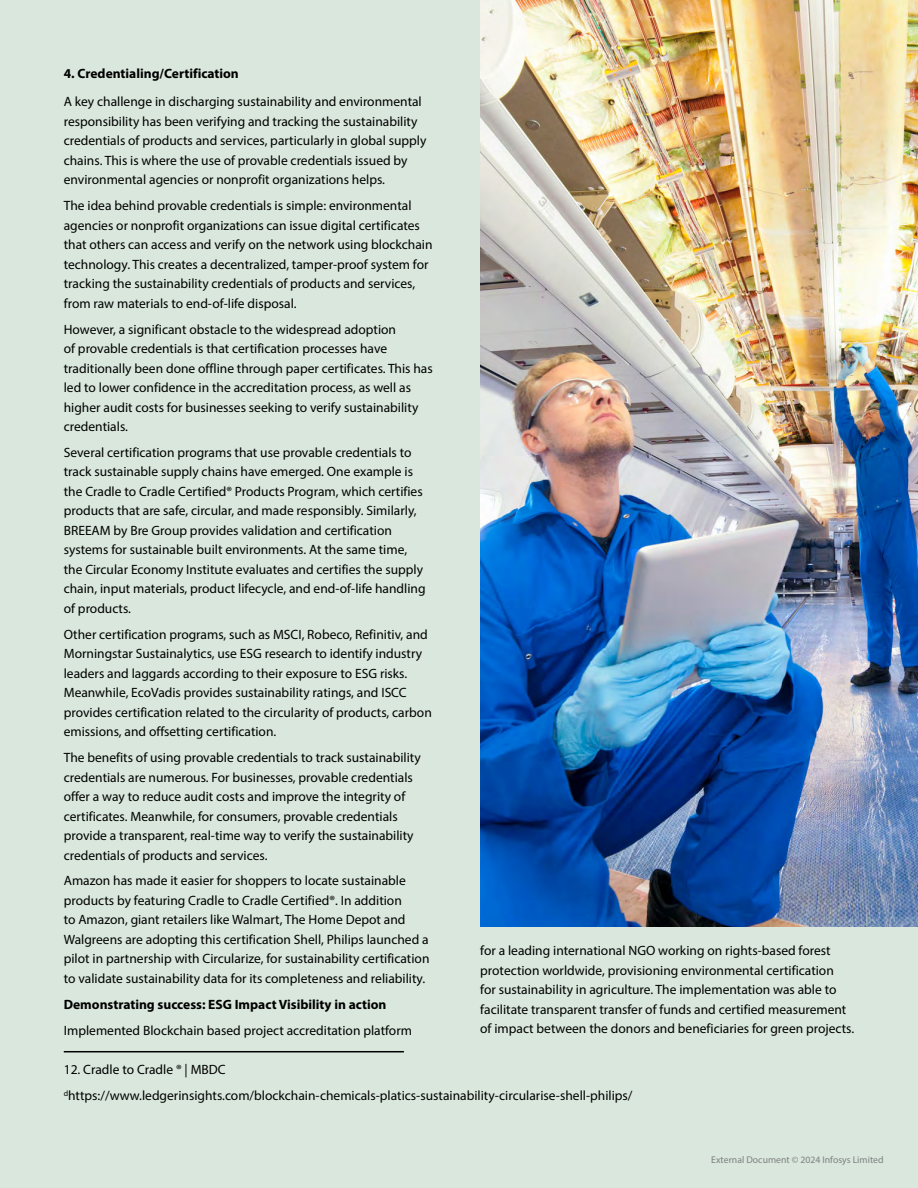
<style>
.page{position:relative;width:918px;height:1188px;background:#d9e7dc}
.page>*{position:absolute;margin:0;border:0;box-sizing:border-box;transform-origin:0 0}
.t1{font:13.5px/19.5px "Myriad Pro";color:#000}
.t2{font:700 13.5px "Myriad Pro";color:#000}
.t3{font:9.75px "Myriad Pro";color:#7f8080}
</style>
<div class="page">
<hr style="left:64px;top:1051px;width:340px;height:1px;background:#000">
<img style="left:480px;top:0;width:438px;height:926px">
<p class="t2" style="left:64px;top:65px;width:177px">4. Credentialing/Certification</p>
<p class="t1" style="left:64px;top:92px;width:364px">A key challenge in discharging sustainability and environmental responsibility has been verifying and tracking the sustainability credentials of products and services, particularly in global supply chains. This is where the use of provable credentials issued by environmental agencies or nonprofit organizations helps.</p>
<p class="t1" style="left:64px;top:196px;width:370px">The idea behind provable credentials is simple: environmental agencies or nonprofit organizations can issue digital certificates that others can access and verify on the network using blockchain technology. This creates a decentralized, tamper-proof system for tracking the sustainability credentials of products and services, from raw materials to end-of-life disposal.</p>
<p class="t1" style="left:64px;top:319px;width:371px">However, a significant obstacle to the widespread adoption<br>of provable credentials is that certification processes have traditionally been done offline through paper certificates. This has led to lower confidence in the accreditation process, as well as higher audit costs for businesses seeking to verify sustainability credentials.</p>
<p class="t1" style="left:64px;top:442px;width:363px">Several certification programs that use provable credentials to track sustainable supply chains have emerged. One example is the Cradle to Cradle Certified® Products Program, which certifies products that are safe, circular, and made responsibly. Similarly, BREEAM by Bre Group provides validation and certification systems for sustainable built environments. At the same time, the Circular Economy Institute evaluates and certifies the supply chain, input materials, product lifecycle, and end-of-life handling of products.</p>
<p class="t1" style="left:64px;top:624px;width:370px">Other certification programs, such as MSCI, Robeco, Refinitiv, and Morningstar Sustainalytics, use ESG research to identify industry leaders and laggards according to their exposure to ESG risks.<br>Meanwhile, EcoVadis provides sustainability ratings, and ISCC provides certification related to the circularity of products, carbon emissions, and offsetting certification.</p>
<p class="t1" style="left:64px;top:748px;width:359px">The benefits of using provable credentials to track sustainability credentials are numerous. For businesses, provable credentials offer a way to reduce audit costs and improve the integrity of certificates. Meanwhile, for consumers, provable credentials provide a transparent, real-time way to verify the sustainability credentials of products and services.</p>
<p class="t1" style="left:64px;top:871px;width:367px">Amazon has made it easier for shoppers to locate sustainable products by featuring Cradle to Cradle Certified®. In addition<br>to Amazon, giant retailers like Walmart, The Home Depot and Walgreens are adopting this certification Shell, Philips launched a pilot in partnership with Circularize, for sustainability certification to validate sustainability data for its completeness and reliability.</p>
<p class="t2" style="left:64px;top:995px;width:324px">Demonstrating success: ESG Impact Visibility in action</p>
<p class="t1" style="left:64px;top:1020px;width:350px">Implemented Blockchain based project accreditation platform</p>
<p class="t1" style="left:480px;top:941px;width:376px">for a leading international NGO working on rights-based forest protection worldwide, provisioning environmental certification<br>for sustainability in agriculture. The implementation was able to facilitate transparent transfer of funds and certified measurement of impact between the donors and beneficiaries for green projects.</p>
<p class="t1" style="left:64px;top:1056px;width:570px;line-height:26.1px">12. Cradle to Cradle ® | MBDC <sup>d</sup>https://www.ledgerinsights.com/blockchain-chemicals-platics-sustainability-circularise-shell-philips/</p>
<p class="t3" style="left:711px;top:1154px;width:174px">External Document © 2024 Infosys Limited</p>
</div>
